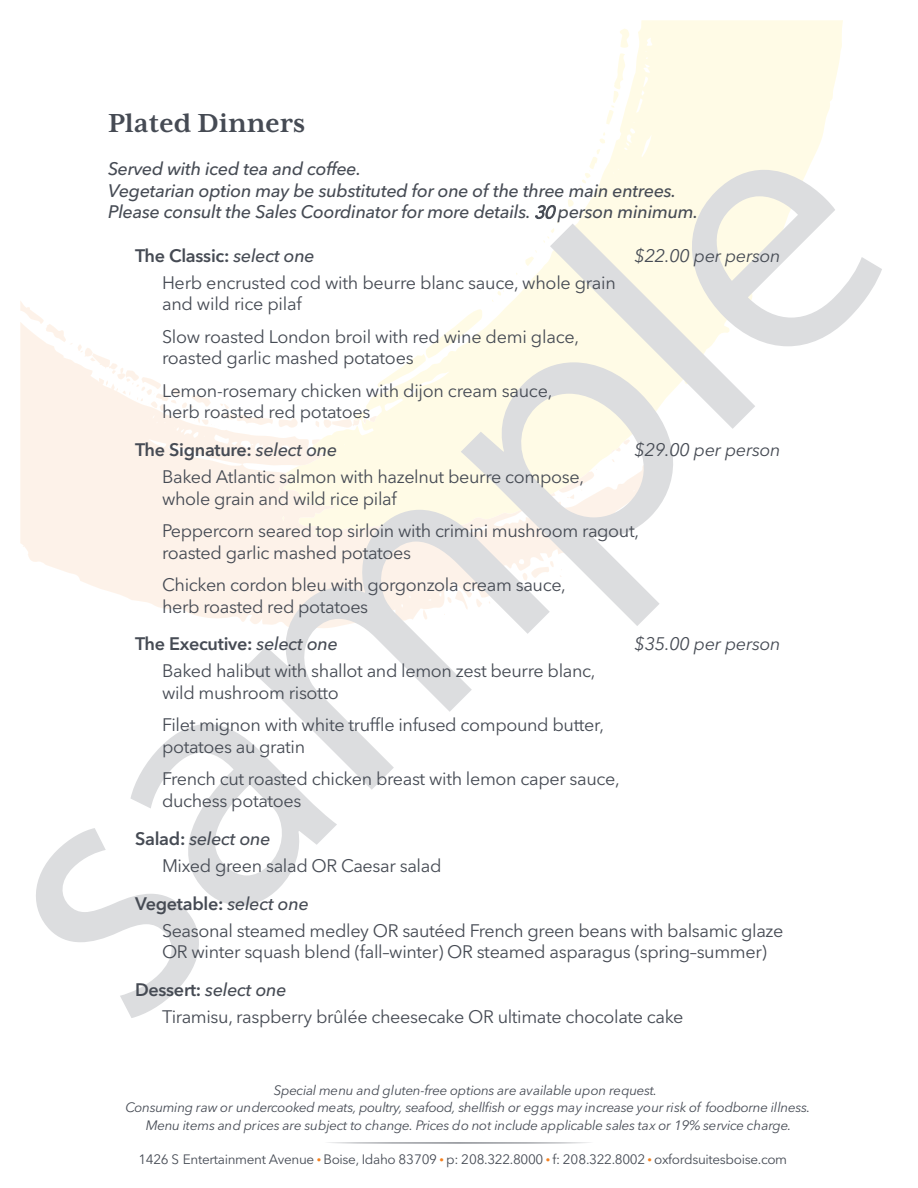
<style>
.page{position:relative;width:918px;height:1188px;background:#fff}
.page>*{position:absolute;margin:0;border:0;box-sizing:border-box;transform-origin:0 0}
.t1{font:700 30px "Mrs Eaves XL Serif OT";color:#464b54}
.t2{font:18px/21.6px "Avenir Next LT Pro";letter-spacing:-.02em;color:#464b54}
.t3{font:italic 500 18px/21.6px "Avenir Next LT Pro";letter-spacing:-.015em;color:#464b54}
.t4{font:600 18px "Avenir Next LT Pro";letter-spacing:-.015em;color:#464b54}
.t5{font:italic 18px "Avenir Next LT Pro";letter-spacing:-.015em;color:#464b54}
.t6{font:italic 13.5px/17.7px "Avenir Next LT Pro";letter-spacing:-.025em;color:#474c55;text-align:center}
.t7{font:13.5px "Avenir Next LT Pro";letter-spacing:-.025em;color:#474c55}
.s1{font-family:"Avenir LT Pro";font-weight:400}
.s2{font-weight:500;font-style:italic}
.s3{font-weight:600}
.s4{font-size:9px;color:#f48120}
</style>
<div class="page">
<svg style="left:461px;top:20px;width:382px;height:302px"></svg>
<svg style="left:515px;top:250px;width:22px;height:27px"></svg>
<svg style="left:606px;top:29px;width:24px;height:96px"></svg>
<svg style="left:20px;top:322px;width:523px;height:300px;fill:#fef6e9"></svg>
<svg style="left:20px;top:301px;width:278px;height:128px"></svg>
<svg style="left:328px;top:1142px;width:262px;height:1px"></svg>
<svg style="left:36px;top:724px;width:301px;height:294px"></svg>
<svg style="left:246px;top:510px;width:289px;height:280px"></svg>
<svg style="left:461px;top:362px;width:212px;height:264px"></svg>
<svg style="left:543px;top:132px;width:339px;height:330px"></svg>
<h1 class="t1" style="left:108px;top:108px;width:199px">Plated Dinners</h1>
<p class="t3" style="left:108px;top:158px;width:592px">Served with iced tea and coffee.<br>Vegetarian option may be substituted for one of the three main entrees.<br>Please consult the Sales Coordinator for more details. <span class="s1">30</span>person minimum.</p>
<p class="t4" style="left:135px;top:244px;width:181px">The Classic: <span class="s2">select one</span></p>
<p class="t5" style="left:634px;top:245px;width:148px">$22.00 per person</p>
<p class="t2" style="left:162px;top:272px;width:456px">Herb encrusted cod with beurre blanc sauce, whole grain and wild rice pilaf</p>
<p class="t2" style="left:162px;top:326px;width:419px">Slow roasted London broil with red wine demi glace, roasted garlic mashed potatoes</p>
<p class="t2" style="left:162px;top:380px;width:392px">Lemon-rosemary chicken with dijon cream sauce, herb roasted red potatoes</p>
<p class="t4" style="left:135px;top:439px;width:204px">The Signature: <span class="s2">select one</span></p>
<p class="t5" style="left:634px;top:439px;width:148px">$29.00 per person</p>
<p class="t2" style="left:162px;top:466px;width:424px">Baked Atlantic salmon with hazelnut beurre compose, whole grain and wild rice pilaf</p>
<p class="t2" style="left:162px;top:520px;width:479px">Peppercorn seared top sirloin with crimini mushroom ragout, roasted garlic mashed potatoes</p>
<p class="t2" style="left:162px;top:574px;width:405px">Chicken cordon bleu with gorgonzola cream sauce, herb roasted red potatoes</p>
<p class="t4" style="left:135px;top:633px;width:204px">The Executive: <span class="s2">select one</span></p>
<p class="t5" style="left:634px;top:633px;width:148px">$35.00 per person</p>
<p class="t2" style="left:162px;top:660px;width:435px">Baked halibut with shallot and lemon zest beurre blanc, wild mushroom risotto</p>
<p class="t2" style="left:162px;top:714px;width:444px">Filet mignon with white truffle infused compound butter, potatoes au gratin</p>
<p class="t2" style="left:162px;top:768px;width:459px">French cut roasted chicken breast with lemon caper sauce, duchess potatoes</p>
<p class="t2" style="left:162px;top:825px;width:281px;line-height:27px;text-indent:-27px"><span class="s3">Salad:</span> <span class="s2">select one<br></span>Mixed green salad OR Caesar salad</p>
<p class="t2" style="left:162px;top:890px;width:623px;line-height:27px;text-indent:-27px"><span class="s3">Vegetable:</span> <span class="s2">select one<br></span>Seasonal steamed medley OR sautéed French green beans with balsamic glaze</p>
<p class="t2" style="left:135px;top:933px;width:633px;line-height:37.8px;text-indent:27px">OR winter squash blend (fall–winter) OR steamed asparagus (spring–summer)<br><span class="s3">Dessert:</span> <span class="s2">select one</span></p>
<p class="t2" style="left:162px;top:1006px;width:523px">Tiramisu, raspberry brûlée cheesecake OR ultimate chocolate cake</p>
<p class="t6" style="left:125px;top:1081px;width:686px">Special menu and gluten-free options are available upon request.<br>Consuming raw or undercooked meats, poultry, seafood, shellfish or eggs may increase your risk of foodborne illness.<br>Menu items and prices are subject to change. Prices do not include applicable sales tax or 19% service charge.</p>
<p class="t7" style="left:138px;top:1151px;width:650px">1426 S Entertainment Avenue <span class="s4">•</span> Boise, Idaho 83709 <span class="s4">•</span> p: 208.322.8000 <span class="s4">•</span> f: 208.322.8002 <span class="s4">•</span> oxfordsuitesboise.com</p>
</div>
